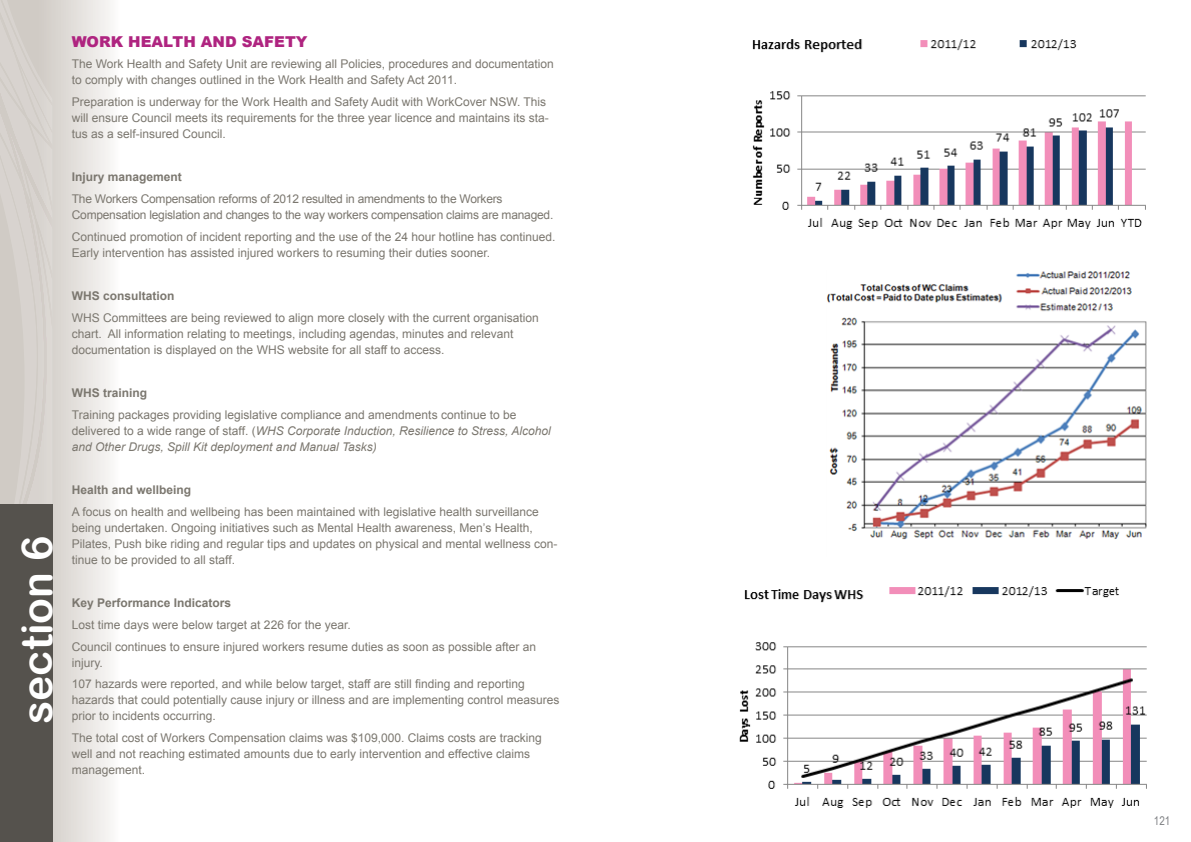
<style>
.page{position:relative;width:1191px;height:842px;background:#fff}
.page>*{position:absolute;margin:0;border:0;box-sizing:border-box;transform-origin:0 0}
.t1{font:42.7px "Arial Rounded MT Bold";color:#fff}
.t2{font:900 15px "Arial";color:#af2480}
.t3{font:12px/16px "Arial";color:#7b776f}
.t4{font:12px/16px "Arial";letter-spacing:-.02em;color:#7b776f}
.t5{font:700 12px "Arial";color:#7b776f}
.t6{font:12px "Arial Narrow";color:#808285}
.s1{font-style:italic}
</style>
<div class="page">
<svg style="left:52px;top:0;width:58px;height:842px;background:#e3e0dd"></svg>
<svg style="left:0;top:0;width:52px;height:505px;background:#d4cfca"></svg>
<img style="left:752px;top:39px;width:394px;height:190px">
<img style="left:826px;top:271px;width:321px;height:269px">
<img style="left:739px;top:586px;width:408px;height:222px">
<div style="left:0;top:505px;width:52px;height:337px;background:#55524d"></div>
<h1 class="t1" style="left:12px;top:724px;width:190px;rotate:-90deg">section 6</h1>
<p class="t2" style="left:72px;top:30px;width:237px">WORK HEALTH AND SAFETY</p>
<p class="t3" style="left:72px;top:56px;width:483px">The Work Health and Safety Unit are reviewing all Policies, procedures and documentation to comply with changes outlined in the Work Health and Safety Act 2011.</p>
<p class="t3" style="left:72px;top:94px;width:478px">Preparation is underway for the Work Health and Safety Audit with WorkCover NSW. This will ensure Council meets its requirements for the three year licence and maintains its sta&shy;tus as a self-insured Council.</p>
<p class="t5" style="left:72px;top:169px;width:112px">Injury management</p>
<p class="t4" style="left:72px;top:191px;width:483px">The Workers Compensation reforms of 2012 resulted in amendments to the Workers<br>Compensation legislation and changes to the way workers compensation claims are managed.</p>
<p class="t3" style="left:72px;top:229px;width:485px">Continued promotion of incident reporting and the use of the 24 hour hotline has continued.<br>Early intervention has assisted injured workers to resuming their duties sooner.</p>
<p class="t5" style="left:72px;top:288px;width:104px">WHS consultation</p>
<p class="t3" style="left:72px;top:310px;width:468px">WHS Committees are being reviewed to align more closely with the current organisation chart. All information relating to meetings, including agendas, minutes and relevant documentation is displayed on the WHS website for all staff to access.</p>
<p class="t5" style="left:72px;top:385px;width:77px">WHS training</p>
<p class="t3" style="left:72px;top:407px;width:480px">Training packages providing legislative compliance and amendments continue to be delivered to a wide range of staff. (<span class="s1">WHS Corporate Induction, Resilience to Stress, Alcohol and Other Drugs, Spill Kit deployment and Manual Tasks)</span></p>
<p class="t5" style="left:72px;top:482px;width:121px">Health and wellbeing</p>
<p class="t3" style="left:72px;top:504px;width:487px">A focus on health and wellbeing has been maintained with legislative health surveillance being undertaken. Ongoing initiatives such as Mental Health awareness, Men’s Health, Pilates, Push bike riding and regular tips and updates on physical and mental wellness con&shy;tinue to be provided to all staff.</p>
<p class="t5" style="left:72px;top:595px;width:161px">Key Performance Indicators</p>
<p class="t3" style="left:72px;top:614px;width:466px;line-height:21.7px">Lost time days were below target at 226 for the year.<br>Council continues to ensure injured workers resume duties as soon as possible after an</p>
<p class="t3" style="left:72px;top:652px;width:454px;line-height:21.7px">injury.<br>107 hazards were reported, and while below target, staff are still finding and reporting</p>
<p class="t3" style="left:72px;top:692px;width:489px">hazards that could potentially cause injury or illness and are implementing control measures prior to incidents occurring.</p>
<p class="t3" style="left:72px;top:730px;width:471px">The total cost of Workers Compensation claims was $109,000. Claims costs are tracking well and not reaching estimated amounts due to early intervention and effective claims management.</p>
<p class="t6" style="left:1153px;top:812px;width:18px">121</p>
</div>
